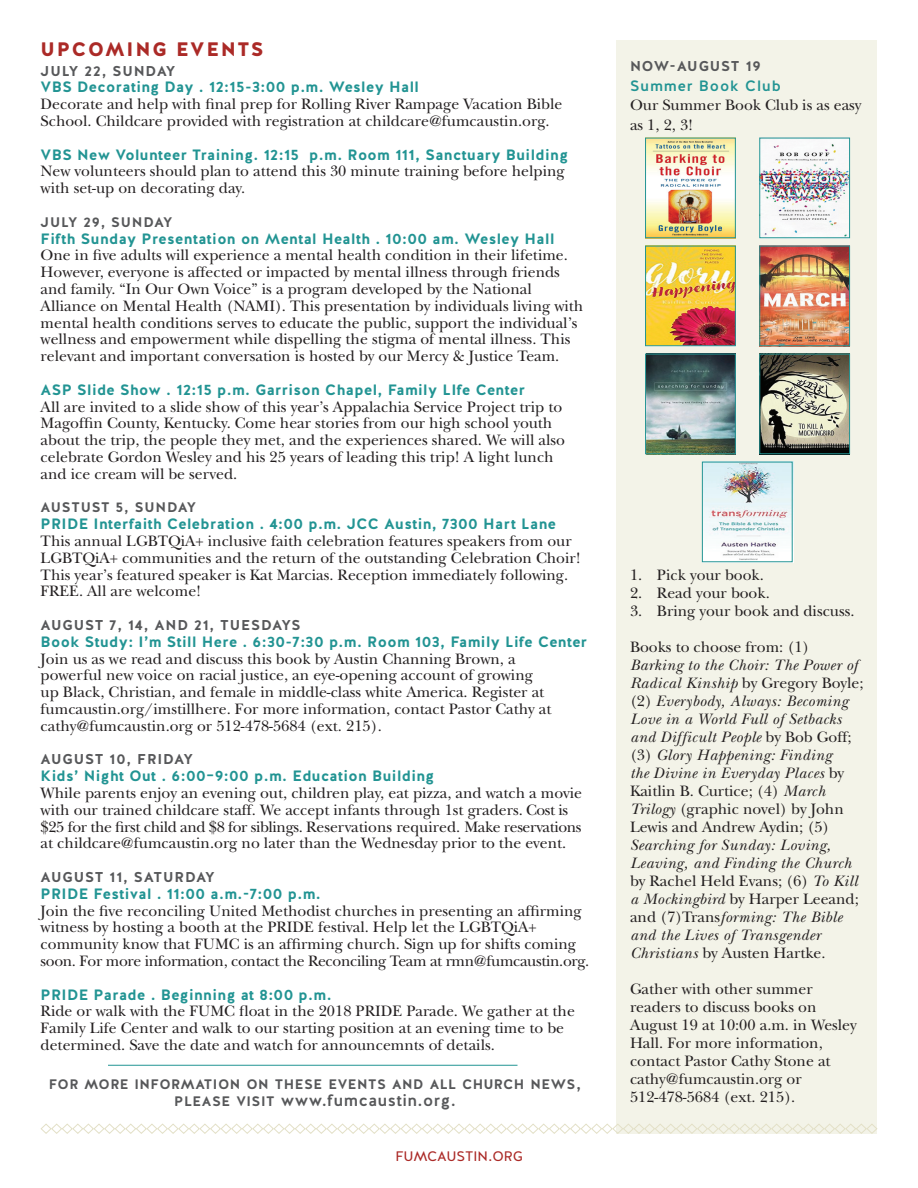
<style>
.page{position:relative;width:918px;height:1188px;background:#fff}
.page>*{position:absolute;margin:0;border:0;box-sizing:border-box;transform-origin:0 0}
.t1{font:900 19.5px "Halis R";letter-spacing:.09em;color:#ab2a27}
.t2{font:16.5px "Halis R S Medium";letter-spacing:.03em;color:#57585a}
.t3{font:500 16.5px "Halis R";letter-spacing:.03em;color:#57585a}
.t4{font:16.5px "Halis R S Book";color:#ab2a27}
.t5{font:15.75px/16.8px "New Baskerville Std";color:#231f20}
.t6{font:italic 15.75px/18px "New Baskerville Std";letter-spacing:.03em;color:#231f20}
.t7{font:700 15px "Halis R";letter-spacing:.025em;color:#229493}
.t8{font:500 15px "Halis R";letter-spacing:.06em;color:#229493}
.t9{font:700 14.25px "Halis R";letter-spacing:.06em;color:#57585a}
.t10{font:700 13.8px "Halis R";letter-spacing:.06em;color:#57585a}
.s1{font-family:"Halis R S Medium";font-weight:400}
.s2{font-style:normal}
</style>
<div class="page">
<div style="left:616px;top:40px;width:262px;height:1094px;background:#f3f3e8"></div>
<svg style="left:40px;top:1123px;width:838px;height:11px"></svg>
<img style="left:647px;top:140px;width:87px;height:96px">
<img style="left:761px;top:140px;width:87px;height:96px">
<img style="left:647px;top:248px;width:87px;height:96px">
<img style="left:761px;top:248px;width:87px;height:96px">
<img style="left:647px;top:356px;width:87px;height:96px">
<img style="left:704px;top:464px;width:87px;height:96px">
<div style="left:645px;top:138px;width:91px;height:100px;border:1px solid #229493"></div>
<img style="left:761px;top:356px;width:87px;height:96px">
<div style="left:759px;top:138px;width:91px;height:100px;border:1px solid #229493"></div>
<div style="left:645px;top:246px;width:91px;height:100px;border:1px solid #229493"></div>
<div style="left:759px;top:246px;width:91px;height:100px;border:1px solid #229493"></div>
<div style="left:645px;top:354px;width:91px;height:100px;border:1px solid #229493"></div>
<div style="left:759px;top:354px;width:91px;height:100px;border:1px solid #229493"></div>
<div style="left:702px;top:462px;width:91px;height:100px;border:1px solid #229493"></div>
<hr style="left:108px;top:1065px;width:410px;height:1px;background:#229493">
<p class="t1" style="left:41px;top:37px;width:225px">UPCOMING EVENTS</p>
<p class="t9" style="left:41px;top:61px;width:136px">JULY 22, SUNDAY</p>
<p class="t7" style="left:41px;top:77px;width:380px">VBS Decorating Day . 12:15-3:00 p.m. Wesley Hall</p>
<p class="t5" style="left:41px;top:96px;width:523px">Decorate and help with final prep for Rolling River Rampage Vacation Bible<br>School. Childcare provided with registration at childcare@fumcaustin.org.</p>
<p class="t7" style="left:41px;top:145px;width:529px">VBS New Volunteer Training. 12:15 p.m. Room 111, Sanctuary Building</p>
<p class="t5" style="left:41px;top:163px;width:526px">New volunteers should plan to attend this 30 minute training before helping with set-up on decorating day.</p>
<p class="t10" style="left:41px;top:213px;width:134px">JULY 29, SUNDAY</p>
<p class="t7" style="left:41px;top:229px;width:515px">Fifth Sunday Presentation on Mental Health . 10:00 am. Wesley Hall</p>
<p class="t5" style="left:41px;top:247px;width:544px">One in five adults will experience a mental health condition in their lifetime.<br>However, everyone is affected or impacted by mental illness through friends and family. “In Our Own Voice” is a program developed by the National Alliance on Mental Health (NAMI). This presentation by individuals living with mental health conditions serves to educate the public, support the individual’s wellness and empowerment while dispelling the stigma of mental illness. This relevant and important conversation is hosted by our Mercy &amp; Justice Team.</p>
<p class="t7" style="left:41px;top:380px;width:486px">ASP Slide Show . 12:15 p.m. Garrison Chapel, Family LIfe Center</p>
<p class="t5" style="left:41px;top:398px;width:526px">All are invited to a slide show of this year’s Appalachia Service Project trip to Magoffin County, Kentucky. Come hear stories from our high school youth about the trip, the people they met, and the experiences shared. We will also celebrate Gordon Wesley and his 25 years of leading this trip! A light lunch and ice cream will be served.</p>
<p class="t10" style="left:41px;top:499px;width:157px">AUSTUST 5, SUNDAY</p>
<p class="t7" style="left:41px;top:514px;width:517px">PRIDE Interfaith Celebration . 4:00 p.m. JCC Austin, 7300 Hart Lane</p>
<p class="t5" style="left:41px;top:533px;width:542px">This annual LGBTQiA+ inclusive faith celebration features speakers from our LGBTQiA+ communities and the return of the outstanding Celebration Choir!<br>This year’s featured speaker is Kat Marcias. Reception immediately following.<br>FREE. All are welcome!</p>
<p class="t9" style="left:41px;top:616px;width:262px">AUGUST 7, 14, AND 21, TUESDAYS</p>
<p class="t7" style="left:41px;top:632px;width:548px">Book Study: I’m Still Here . 6:30-7:30 p.m. Room 103, Family Life Center</p>
<p class="t5" style="left:41px;top:650px;width:512px">Join us as we read and discuss this book by Austin Channing Brown, a powerful new voice on racial justice, an eye-opening account of growing up Black, Christian, and female in middle-class white America. Register at fumcaustin.org/imstillhere. For more information, contact Pastor Cathy at cathy@fumcaustin.org or 512-478-5684 (ext. 215).</p>
<p class="t9" style="left:41px;top:750px;width:154px">AUGUST 10, FRIDAY</p>
<p class="t7" style="left:41px;top:766px;width:395px">Kids’ Night Out . 6:00–9:00 p.m. Education Building</p>
<p class="t5" style="left:41px;top:785px;width:543px">While parents enjoy an evening out, children play, eat pizza, and watch a movie with our trained childcare staff. We accept infants through 1st graders. Cost is $25 for the first child and $8 for siblings. Reservations required. Make reservations at childcare@fumcaustin.org no later than the Wednesday prior to the event.</p>
<p class="t9" style="left:41px;top:868px;width:176px">AUGUST 11, SATURDAY</p>
<p class="t7" style="left:41px;top:884px;width:282px">PRIDE Festival . 11:00 a.m.-7:00 p.m.</p>
<p class="t5" style="left:41px;top:902px;width:550px">Join the five reconciling United Methodist churches in presenting an affirming witness by hosting a booth at the PRIDE festival. Help let the LGBTQiA+ community know that FUMC is an affirming church. Sign up for shifts coming soon. For more information, contact the Reconciling Team at rmn@fumcaustin.org.</p>
<p class="t7" style="left:41px;top:985px;width:292px">PRIDE Parade . Beginning at 8:00 p.m.</p>
<p class="t5" style="left:41px;top:1003px;width:536px">Ride or walk with the FUMC float in the 2018 PRIDE Parade. We gather at the<br>Family Life Center and walk to our starting position at an evening time to be determined. Save the date and watch for announcemnts of details.</p>
<p class="t2" style="left:49px;top:1073px;width:534px">FOR MORE INFORMATION ON THESE EVENTS AND ALL CHURCH NEWS,</p>
<p class="t3" style="left:174px;top:1090px;width:283px"><span class="s1">PLEASE VISIT</span> www.fumcaustin.org<span class="s1">.</span></p>
<p class="t4" style="left:395px;top:1145px;width:129px">fumcaustin.org</p>
<p class="t9" style="left:630px;top:57px;width:132px">NOW-AUGUST 19</p>
<p class="t8" style="left:630px;top:76px;width:152px">Summer Book Club</p>
<p class="t5" style="left:630px;top:96px;width:233px;line-height:19.5px">Our Summer Book Club is as easy as 1, 2, 3!</p>
<p class="t5" style="left:630px;top:566px;width:135px">1. Pick your book.</p>
<p class="t5" style="left:630px;top:585px;width:141px">2. Read your book.</p>
<p class="t5" style="left:630px;top:603px;width:226px">3. Bring your book and discuss.</p>
<p class="t5" style="left:630px;top:639px;width:181px">Books to choose from: (1)</p>
<p class="t6" style="left:630px;top:656px;width:235px">Barking to the Choir: The Power of<br>Radical Kinship <span class="s2">by Gregory Boyle; (2)</span> Everybody, Always: Becoming<br>Love in a World Full of Setbacks and Difficult People <span class="s2">by Bob Goff; (3)</span> Glory Happening: Finding<br>the Divine in Everyday Places <span class="s2">by<br>Kaitlin B. Curtice; (4)</span> March<br>Trilogy <span class="s2">(graphic novel) by John<br>Lewis and Andrew Aydin; (5)</span></p>
<p class="t6" style="left:630px;top:836px;width:230px">Searching for Sunday: Loving,<br>Leaving, and Finding the Church <span class="s2">by Rachel Held Evans; (6)</span> To Kill a Mockingbird <span class="s2">by Harper Leeand; and (7)Trans</span>forming: The Bible and the Lives of Transgender<br>Christians <span class="s2">by Austen Hartke.</span></p>
<p class="t5" style="left:630px;top:980px;width:228px;line-height:18px">Gather with other summer readers to discuss books on<br>August 19 at 10:00 a.m. in Wesley<br>Hall. For more information, contact Pastor Cathy Stone at cathy@fumcaustin.org or<br>512-478-5684 (ext. 215).</p>
</div>
